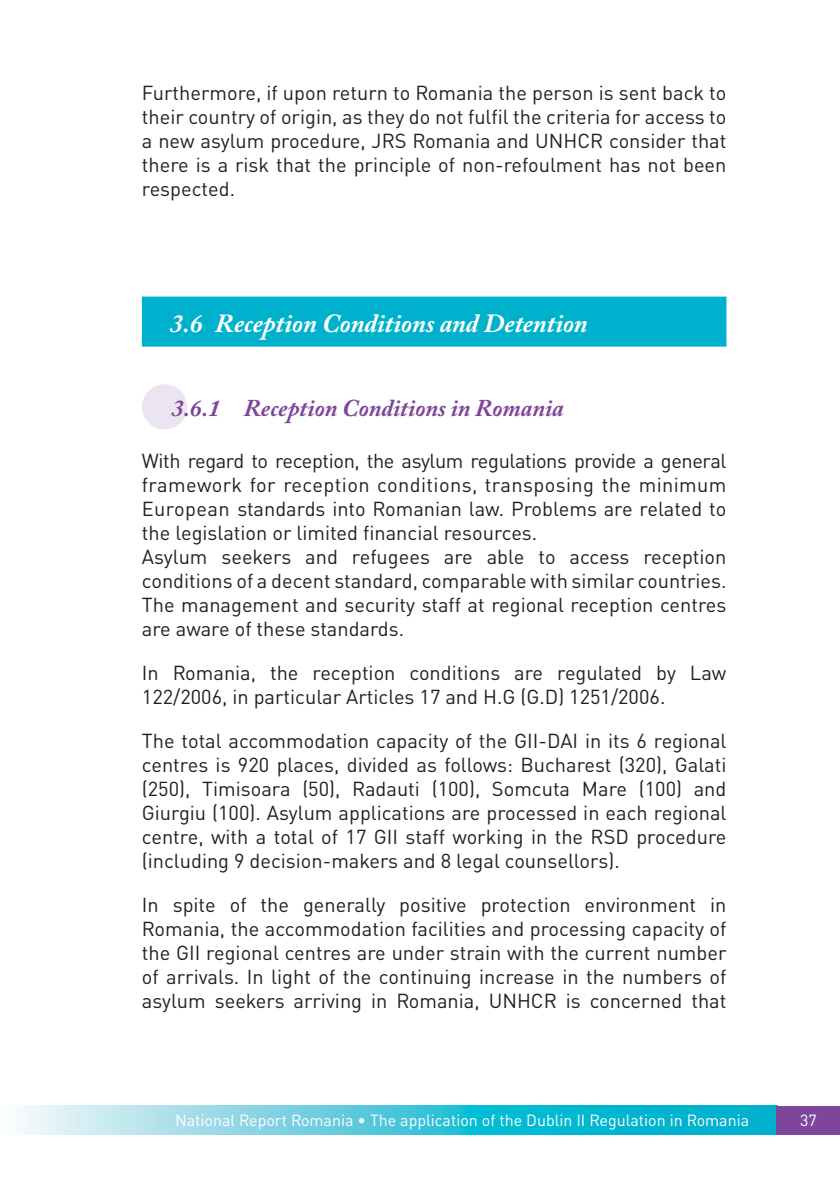
<style>
.page{position:relative;width:840px;height:1191px;background:#fff}
.page>*{position:absolute;margin:0;border:0;box-sizing:border-box;transform-origin:0 0}
.t1{font:italic 700 26px "Adobe Caslon Pro";color:#fff}
.t2{font:italic 700 24px "Adobe Caslon Pro";color:#7e469b}
.t3{font:20px/24px "DIN Pro";color:#231f20;text-align:justify}
.t4{font:16px "DIN Pro";color:#fff}
</style>
<div class="page">
<svg style="left:19px;top:1106px;width:757px;height:28px;background:#53cadd"></svg>
<div style="left:776px;top:1106px;width:63px;height:28px;background:#7e469b"></div>
<div style="left:142px;top:296px;width:584px;height:50px;background:#00b1cd"></div>
<div style="left:142px;top:384px;width:45px;height:45px;background:#ebe5f2;border-radius:50%"></div>
<p class="t3" style="left:142px;top:79px;width:585px">Furthermore, if upon return to Romania the person is sent back to their country of origin, as they do not fulfil the criteria for access to a new asylum procedure, JRS Romania and UNHCR consider that there is a risk that the principle of non-refoulment has not been respected.</p>
<h1 class="t1" style="left:170px;top:308px;width:419px">3.6 Reception Conditions and Detention</h1>
<p class="t2" style="left:172px;top:393px;width:393px">3.6.1 Reception Conditions in Romania</p>
<p class="t3" style="left:142px;top:446px;width:585px;text-align:left">With regard to reception, the asylum regulations provide a general framework for reception conditions, transposing the minimum European standards into Romanian law. Problems are related to the legislation or limited financial resources.<br>Asylum seekers and refugees are able to access reception conditions of a decent standard, comparable with similar countries.<br>The management and security staff at regional reception centres are aware of these standards.</p>
<p class="t3" style="left:142px;top:658px;width:585px">In Romania, the reception conditions are regulated by Law<br>122/2006, in particular Articles 17 and H.G (G.D) 1251/2006.</p>
<p class="t3" style="left:142px;top:726px;width:585px">The total accommodation capacity of the GII-DAI in its 6 regional centres is 920 places, divided as follows: Bucharest (320), Galati (250), Timisoara (50), Radauti (100), Somcuta Mare (100) and Giurgiu (100). Asylum applications are processed in each regional centre, with a total of 17 GII staff working in the RSD procedure (including 9 decision-makers and 8 legal counsellors).</p>
<p class="t3" style="left:142px;top:890px;width:585px">In spite of the generally positive protection environment in Romania, the accommodation facilities and processing capacity of the GII regional centres are under strain with the current number of arrivals. In light of the continuing increase in the numbers of asylum seekers arriving in Romania, UNHCR is concerned that</p>
<p class="t4" style="left:175px;top:1107px;width:575px">National Report Romania • The application of the Dublin II Regulation in Romania</p>
<p class="t4" style="left:799px;top:1107px;width:18px">37</p>
</div>
